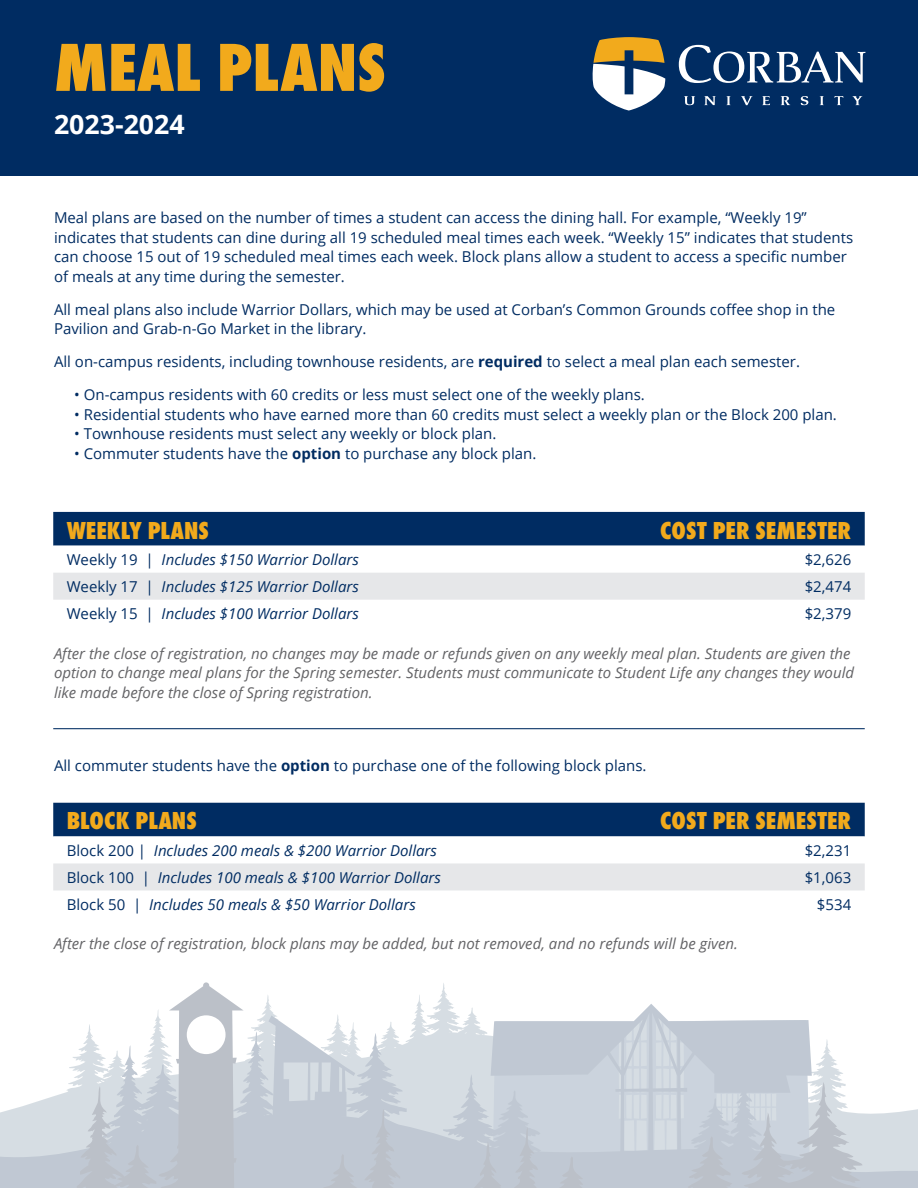
<style>
.page{position:relative;width:918px;height:1188px;background:#fff}
.page>*{position:absolute;margin:0;border:0;box-sizing:border-box;transform-origin:0 0}
.t1{font:800 70.5px "Futura PT Cond";color:#f2aa1c}
.t2{font:700 26.7px "Open Sans";color:#fff}
.t3{font:800 25.5px "Futura PT Cond";color:#f2aa1c}
.t4{font:15px/19.5px "Open Sans";color:#002c62}
.t5{font:italic 15px/19.5px "Open Sans";color:#636366}
.t6{font:italic 15px "Open Sans";color:#002c62}
.s1{font-weight:700}
.s2{font-style:normal}
</style>
<div class="page">
<div style="left:0;top:0;width:918px;height:176px;background:#002c62"></div>
<svg style="left:679px;top:45px;width:187px;height:38px"></svg>
<svg style="left:684px;top:96px;width:11px;height:9px"></svg>
<svg style="left:704px;top:96px;width:12px;height:9px"></svg>
<svg style="left:726px;top:96px;width:5px;height:9px"></svg>
<svg style="left:741px;top:96px;width:12px;height:9px"></svg>
<svg style="left:762px;top:96px;width:8px;height:9px"></svg>
<svg style="left:781px;top:96px;width:9px;height:9px"></svg>
<svg style="left:801px;top:96px;width:7px;height:9px"></svg>
<svg style="left:820px;top:96px;width:4px;height:9px"></svg>
<svg style="left:834px;top:96px;width:10px;height:9px"></svg>
<svg style="left:852px;top:96px;width:10px;height:9px"></svg>
<svg style="left:592px;top:37px;width:73px;height:74px"></svg>
<div style="left:53px;top:512px;width:812px;height:34px;background:#002c62"></div>
<div style="left:53px;top:573px;width:812px;height:27px;background:#e6e7e9"></div>
<div style="left:53px;top:803px;width:812px;height:33px;background:#002c62"></div>
<svg style="left:53px;top:836px;width:812px;height:55px"></svg>
<div style="left:53px;top:863px;width:812px;height:27px;background:#e6e7e9"></div>
<hr style="left:53px;top:728px;width:812px;height:1px;background:#002c62">
<svg style="left:88px;top:983px;width:396px;height:48px"></svg>
<svg style="left:493px;top:1004px;width:316px;height:27px"></svg>
<svg style="left:268px;top:1015px;width:87px;height:16px"></svg>
<svg style="left:69px;top:1031px;width:774px;height:51px"></svg>
<svg style="left:169px;top:982px;width:75px;height:100px"></svg>
<svg style="left:0;top:1082px;width:918px;height:106px"></svg>
<p class="t1" style="left:54px;top:26px;width:333px">MEAL PLANS</p>
<p class="t2" style="left:54px;top:106px;width:132px">2023-2024</p>
<p class="t4" style="left:54px;top:208px;width:801px">Meal plans are based on the number of times a student can access the dining hall. For example, “Weekly 19” indicates that students can dine during all 19 scheduled meal times each week. “Weekly 15” indicates that students can choose 15 out of 19 scheduled meal times each week. Block plans allow a student to access a specific number of meals at any time during the semester.</p>
<p class="t4" style="left:54px;top:299px;width:783px">All meal plans also include Warrior Dollars, which may be used at Corban’s Common Grounds coffee shop in the<br>Pavilion and Grab-n-Go Market in the library.</p>
<p class="t4" style="left:54px;top:352px;width:748px">All on-campus residents, including townhouse residents, are <span class="s1">required</span> to select a meal plan each semester.</p>
<p class="t4" style="left:74px;top:385px;width:572px">• On-campus residents with 60 credits or less must select one of the weekly plans.</p>
<p class="t4" style="left:74px;top:404px;width:764px">• Residential students who have earned more than 60 credits must select a weekly plan or the Block 200 plan.</p>
<p class="t4" style="left:74px;top:424px;width:424px">• Townhouse residents must select any weekly or block plan.</p>
<p class="t4" style="left:74px;top:443px;width:464px">• Commuter students have the <span class="s1">option</span> to purchase any block plan.</p>
<p class="t3" style="left:67px;top:515px;width:144px">WEEKLY PLANS</p>
<p class="t3" style="left:660px;top:515px;width:192px">COST PER SEMESTER</p>
<p class="t6" style="left:67px;top:549px;width:294px"><span class="s2">Weekly 19 |</span> Includes $150 Warrior Dollars</p>
<p class="t4" style="left:805px;top:549px;width:48px">$2,626</p>
<p class="t6" style="left:67px;top:576px;width:294px"><span class="s2">Weekly 17 |</span> Includes $125 Warrior Dollars</p>
<p class="t4" style="left:805px;top:576px;width:48px">$2,474</p>
<p class="t6" style="left:67px;top:603px;width:294px"><span class="s2">Weekly 15 |</span> Includes $100 Warrior Dollars</p>
<p class="t4" style="left:805px;top:603px;width:48px">$2,379</p>
<p class="t5" style="left:54px;top:643px;width:802px">After the close of registration, no changes may be made or refunds given on any weekly meal plan. Students are given the option to change meal plans for the Spring semester. Students must communicate to Student Life any changes they would like made before the close of Spring registration.</p>
<p class="t4" style="left:54px;top:755px;width:594px">All commuter students have the <span class="s1">option</span> to purchase one of the following block plans.</p>
<p class="t3" style="left:67px;top:806px;width:131px">BLOCK PLANS</p>
<p class="t3" style="left:660px;top:806px;width:192px">COST PER SEMESTER</p>
<p class="t6" style="left:67px;top:840px;width:372px"><span class="s2">Block 200 |</span> Includes 200 meals &amp; $200 Warrior Dollars</p>
<p class="t4" style="left:805px;top:840px;width:48px">$2,231</p>
<p class="t6" style="left:67px;top:867px;width:376px"><span class="s2">Block 100 |</span> Includes 100 meals &amp; $100 Warrior Dollars</p>
<p class="t4" style="left:805px;top:867px;width:48px">$1,063</p>
<p class="t6" style="left:67px;top:894px;width:351px"><span class="s2">Block 50 |</span> Includes 50 meals &amp; $50 Warrior Dollars</p>
<p class="t4" style="left:817px;top:894px;width:36px">$534</p>
<p class="t5" style="left:54px;top:933px;width:685px">After the close of registration, block plans may be added, but not removed, and no refunds will be given.</p>
</div>
